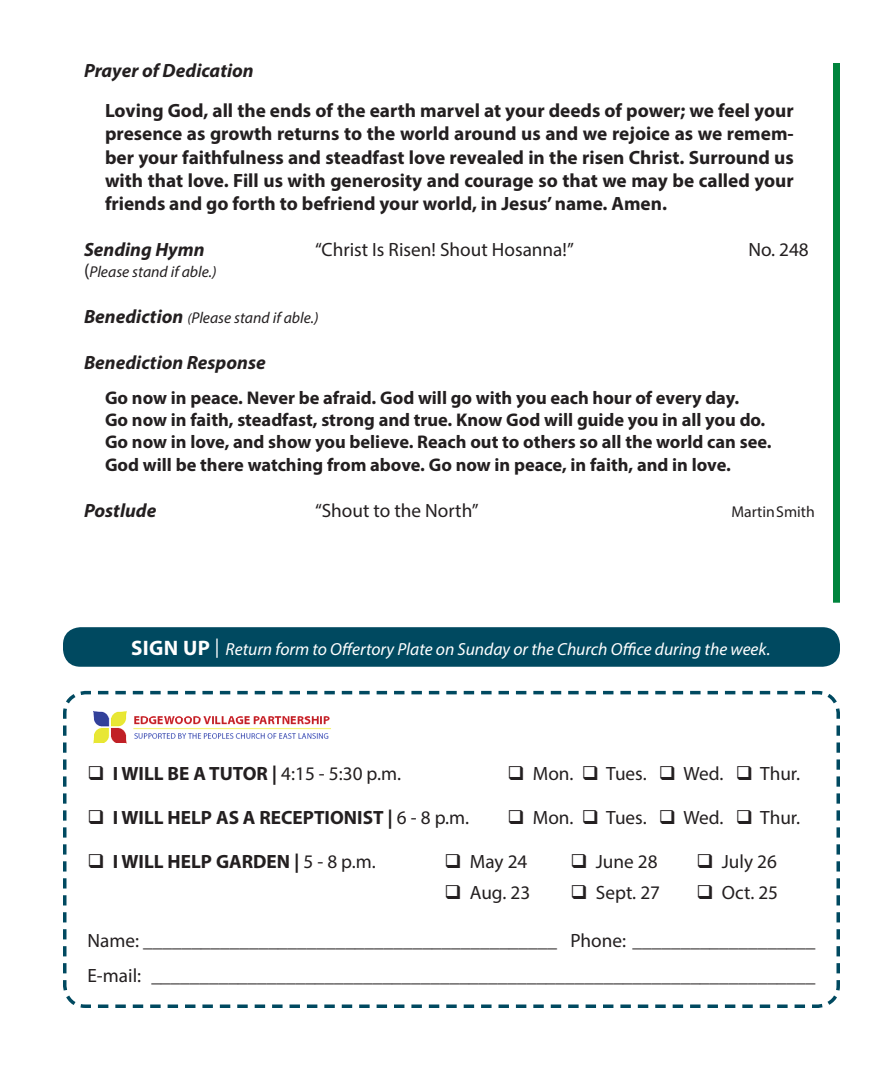
<style>
.page{position:relative;width:882px;height:1071px;background:#fff}
.page>*{position:absolute;margin:0;border:0;box-sizing:border-box;transform-origin:0 0}
.t1{font:700 19.25px/23.1px "Myriad Pro";color:#231f20;text-align:justify}
.t2{font:19.25px "Myriad Pro";color:#231f20}
.t3{font:italic 700 19.25px "Myriad Pro";color:#231f20}
.t4{font:700 18.38px "Myriad Pro";color:#231f20}
.t5{font:italic 17.5px "Myriad Pro";color:#fff}
.t6{font:italic 15.75px "Myriad Pro";color:#231f20}
.t7{font:15.75px "Myriad Pro";color:#231f20}
.s1{font-style:normal;font-size:19.25px}
.s2{font-weight:700;font-size:19.25px}
.s3{font-size:14px}
.s4{font-weight:700;font-style:normal;font-size:21px}
.s5{font-weight:400}
</style>
<div class="page">
<div style="left:833px;top:63px;width:7px;height:540px;background:#00843d"></div>
<div style="left:63px;top:627px;width:777px;height:40px;background:#004960;border-radius:18px"></div>
<svg style="left:63px;top:690px;width:777px;height:318px"></svg>
<img style="left:88px;top:707px;width:245px;height:39px">
<svg style="left:88px;top:899px;width:19px;height:1px"></svg>
<svg style="left:129px;top:899px;width:20px;height:1px"></svg>
<svg style="left:193px;top:899px;width:19px;height:1px"></svg>
<svg style="left:256px;top:899px;width:19px;height:1px"></svg>
<svg style="left:319px;top:899px;width:19px;height:1px"></svg>
<svg style="left:382px;top:899px;width:19px;height:1px"></svg>
<p class="t3" style="left:84px;top:58px;width:171px">Prayer of Dedication</p>
<p class="t1" style="left:105px;top:99px;width:690px">Loving God, all the ends of the earth marvel at your deeds of power; we feel your presence as growth returns to the world around us and we rejoice as we remem&shy;ber your faithfulness and steadfast love revealed in the risen Christ. Surround us with that love. Fill us with generosity and courage so that we may be called your friends and go forth to befriend your world, in Jesus’ name. Amen.</p>
<p class="t3" style="left:84px;top:237px;width:122px">Sending Hymn</p>
<p class="t2" style="left:315px;top:238px;width:260px">“Christ Is Risen! Shout Hosanna!”</p>
<p class="t2" style="left:748px;top:238px;width:62px">No. 248</p>
<p class="t6" style="left:84px;top:262px;width:134px"><span class="s1">(</span>Please stand if able.)</p>
<p class="t6" style="left:84px;top:308px;width:236px"><span class="s2">Benediction</span> <span class="s3">(</span>Please stand if able.)</p>
<p class="t3" style="left:84px;top:350px;width:183px">Benediction Response</p>
<p class="t4" style="left:105px;top:386px;width:636px">Go now in peace. Never be afraid. God will go with you each hour of every day.</p>
<p class="t4" style="left:105px;top:408px;width:662px">Go now in faith, steadfast, strong and true. Know God will guide you in all you do.</p>
<p class="t4" style="left:105px;top:430px;width:668px">Go now in love, and show you believe. Reach out to others so all the world can see.</p>
<p class="t4" style="left:105px;top:453px;width:627px">God will be there watching from above. Go now in peace, in faith, and in love.</p>
<p class="t3" style="left:84px;top:498px;width:74px">Postlude</p>
<p class="t2" style="left:315px;top:499px;width:165px">“Shout to the North”</p>
<p class="t7" style="left:731px;top:502px;width:85px">Martin Smith</p>
<p class="t5" style="left:131px;top:638px;width:641px"><span class="s4">SIGN UP</span> <span class="s1">|</span> Return form to Offertory Plate on Sunday or the Church Office during the week.</p>
<p class="t1" style="left:88px;top:761px;width:315px">❑ I WILL BE A TUTOR | <span class="s5">4:15 - 5:30 p.m.</span></p>
<p class="t2" style="left:508px;top:762px;width:294px">❑ Mon. ❑ Tues. ❑ Wed. ❑ Thur.</p>
<p class="t1" style="left:88px;top:805px;width:383px">❑ I WILL HELP AS A RECEPTIONIST | <span class="s5">6 - 8 p.m.</span></p>
<p class="t2" style="left:508px;top:806px;width:294px">❑ Mon. ❑ Tues. ❑ Wed. ❑ Thur.</p>
<p class="t1" style="left:88px;top:849px;width:290px">❑ I WILL HELP GARDEN | <span class="s5">5 - 8 p.m.</span></p>
<p class="t2" style="left:444px;top:849px;width:84px">❑ May 24</p>
<p class="t2" style="left:570px;top:849px;width:89px">❑ June 28</p>
<p class="t2" style="left:696px;top:849px;width:82px">❑ July 26</p>
<p class="t2" style="left:445px;top:881px;width:87px">❑ Aug. 23</p>
<p class="t2" style="left:570px;top:881px;width:91px">❑ Sept. 27</p>
<p class="t2" style="left:696px;top:881px;width:83px">❑ Oct. 25</p>
<p class="t2" style="left:88px;top:928px;width:730px">Name: ___________________________________________ Phone: ___________________</p>
<p class="t2" style="left:88px;top:964px;width:729px">E-mail: _____________________________________________________________________</p>
</div>
